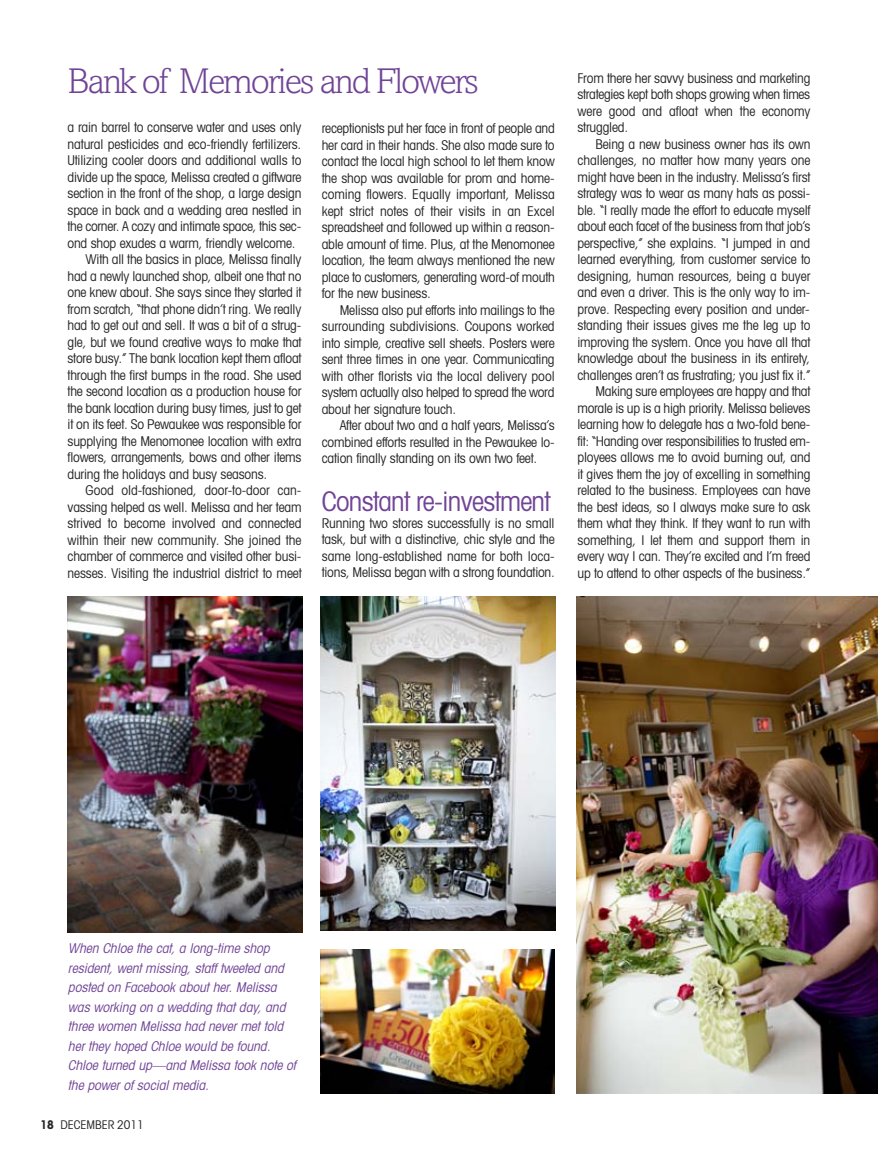
<style>
.page{position:relative;width:878px;height:1161px;background:#fff}
.page>*{position:absolute;margin:0;border:0;box-sizing:border-box;transform-origin:0 0}
.t1{font:300 36px "Amasis";letter-spacing:-.05em;color:#704496}
.t2{font:condensed 27px "Avant Garde";letter-spacing:-.025em;color:#704496}
.t3{font:condensed 13.5px/16.5px "Avant Garde";letter-spacing:-.015em;color:#272627;text-align:justify}
.t4{font:italic condensed 13.5px/19.5px "Avant Garde";color:#704496}
.t5{font:condensed 12px "Avant Garde";color:#272627}
.s1{font-weight:700}
</style>
<div class="page">
<img style="left:576px;top:596px;width:302px;height:498px">
<img style="left:320px;top:596px;width:235px;height:335px">
<img style="left:68px;top:596px;width:234px;height:336px">
<img style="left:321px;top:949px;width:234px;height:145px">
<h1 class="t1" style="left:68px;top:68px;width:413px">Bank of Memories and Flowers</h1>
<p class="t3" style="left:68px;top:120px;width:235px">a rain barrel to conserve water and uses only</p>
<p class="t3" style="left:68px;top:137px;width:235px">natural pesticides and eco-friendly fertilizers.</p>
<p class="t3" style="left:68px;top:153px;width:235px">Utilizing cooler doors and additional walls to</p>
<p class="t3" style="left:68px;top:170px;width:235px">divide up the space, Melissa created a giftware</p>
<p class="t3" style="left:68px;top:186px;width:235px">section in the front of the shop, a large design</p>
<p class="t3" style="left:68px;top:203px;width:235px">space in back and a wedding area nestled in</p>
<p class="t3" style="left:68px;top:219px;width:235px">the corner. A cozy and intimate space, this sec-</p>
<p class="t3" style="left:68px;top:236px;width:229px">ond shop exudes a warm, friendly welcome.</p>
<p class="t3" style="left:86px;top:252px;width:217px">With all the basics in place, Melissa finally</p>
<p class="t3" style="left:68px;top:269px;width:235px">had a newly launched shop, albeit one that no</p>
<p class="t3" style="left:68px;top:285px;width:235px">one knew about. She says since they started it</p>
<p class="t3" style="left:68px;top:302px;width:235px">from scratch, “that phone didn’t ring. We really</p>
<p class="t3" style="left:68px;top:318px;width:235px">had to get out and sell. It was a bit of a strug-</p>
<p class="t3" style="left:68px;top:335px;width:235px">gle, but we found creative ways to make that</p>
<p class="t3" style="left:68px;top:351px;width:235px">store busy.” The bank location kept them afloat</p>
<p class="t3" style="left:68px;top:368px;width:235px">through the first bumps in the road. She used</p>
<p class="t3" style="left:68px;top:384px;width:235px">the second location as a production house for</p>
<p class="t3" style="left:68px;top:401px;width:235px">the bank location during busy times, just to get</p>
<p class="t3" style="left:68px;top:417px;width:235px">it on its feet. So Pewaukee was responsible for</p>
<p class="t3" style="left:68px;top:434px;width:235px">supplying the Menomonee location with extra</p>
<p class="t3" style="left:68px;top:450px;width:235px">flowers, arrangements, bows and other items</p>
<p class="t3" style="left:68px;top:467px;width:201px">during the holidays and busy seasons.</p>
<p class="t3" style="left:86px;top:483px;width:217px">Good old-fashioned, door-to-door can-</p>
<p class="t3" style="left:68px;top:500px;width:235px">vassing helped as well. Melissa and her team</p>
<p class="t3" style="left:68px;top:516px;width:235px">strived to become involved and connected</p>
<p class="t3" style="left:68px;top:533px;width:235px">within their new community. She joined the</p>
<p class="t3" style="left:68px;top:549px;width:235px">chamber of commerce and visited other busi-</p>
<p class="t3" style="left:68px;top:566px;width:236px">nesses. Visiting the industrial district to meet</p>
<p class="t3" style="left:322px;top:121px;width:234px">receptionists put her face in front of people and her card in their hands. She also made sure to contact the local high school to let them know the shop was available for prom and home&shy;coming flowers. Equally important, Melissa kept strict notes of their visits in an Excel spreadsheet and followed up within a reason&shy;able amount of time. Plus, at the Menomonee location, the team always mentioned the new place to customers, generating word-of mouth for the new business.</p>
<p class="t3" style="left:322px;top:303px;width:234px;text-indent:18px">Melissa also put efforts into mailings to the surrounding subdivisions. Coupons worked into simple, creative sell sheets. Posters were sent three times in one year. Communicating with other florists via the local delivery pool system actually also helped to spread the word about her signature touch.</p>
<p class="t3" style="left:322px;top:418px;width:234px;text-indent:18px">After about two and a half years, Melissa’s combined efforts resulted in the Pewaukee lo&shy;cation finally standing on its own two feet.</p>
<h2 class="t2" style="left:322px;top:492px;width:230px">Constant re-investment</h2>
<p class="t3" style="left:322px;top:516px;width:235px">Running two stores successfully is no small task, but with a distinctive, chic style and the same long-established name for both loca&shy;tions, Melissa began with a strong foundation.</p>
<p class="t3" style="left:577px;top:71px;width:234px">From there her savvy business and marketing strategies kept both shops growing when times were good and afloat when the economy struggled.</p>
<p class="t3" style="left:577px;top:137px;width:235px;text-align:right">Being a new business owner has its own challenges, no matter how many years one might have been in the industry. Melissa’s first strategy was to wear as many hats as possi&shy;ble. “I really made the effort to educate myself about each facet of the business from that job’s perspective,” she explains. “I jumped in and learned everything, from customer service to designing, human resources, being a buyer and even a driver. This is the only way to im&shy;prove. Respecting every position and under&shy;standing their issues gives me the leg up to improving the system. Once you have all that knowledge about the business in its entirety, challenges aren’t as frustrating; you just fix it.” Making sure employees are happy and that morale is up is a high priority. Melissa believes learning how to delegate has a two-fold bene&shy;fit: “Handing over responsibilities to trusted em&shy;ployees allows me to avoid burning out, and it gives them the joy of excelling in something related to the business. Employees can have the best ideas, so I always make sure to ask them what they think. If they want to run with something, I let them and support them in every way I can. They’re excited and I’m freed up to attend to other aspects of the business.”</p>
<p class="t4" style="left:68px;top:940px;width:229px">When Chloe the cat, a long-time shop resident, went missing, staff tweeted and posted on Facebook about her. Melissa was working on a wedding that day, and three women Melissa had never met told her they hoped Chloe would be found.<br>Chloe turned up—and Melissa took note of the power of social media.</p>
<p class="t5" style="left:40px;top:1121px;width:105px"><span class="s1">18</span> DECEMBER 2011</p>
</div>
